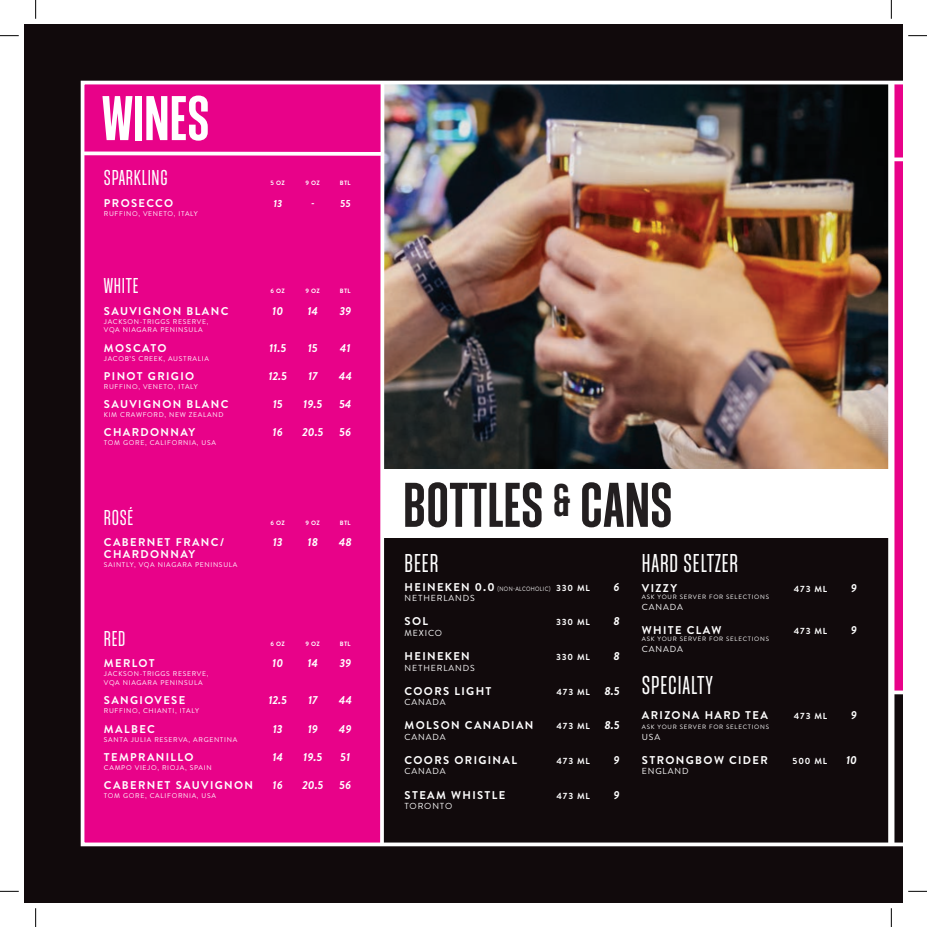
<style>
.page{position:relative;width:927px;height:927px;background:#fff}
.page>*{position:absolute;margin:0;border:0;box-sizing:border-box;transform-origin:0 0}
.t1{font:700 55px "Athletic Pro";letter-spacing:.01em;color:#231f20}
.t2{font:700 55px "Athletic Pro";letter-spacing:.01em;color:#fff}
.t3{font:300 22.5px "Athletic Pro";letter-spacing:.04em;color:#fff}
.t4{font:300 18.75px "Athletic Pro";letter-spacing:.04em;color:#fff}
.t5{font:700 11.25px "Brandon Text";letter-spacing:.12em;color:#fff}
.t6{font:italic 700 11.25px "Brandon Text";color:#fff}
.t7{font:italic 700 10px "Brandon Text";color:#fff}
.t8{font:8.75px "Brandon Text";letter-spacing:.1em;color:#fff}
.t9{font:700 8.75px "Brandon Text";letter-spacing:.1em;color:#fff}
.t10{font:6.88px/8.8px "Brandon Text";letter-spacing:.1em;color:#fff}
.t11{font:6.25px "Brandon Text";letter-spacing:.12em;color:#fff}
.t12{font:700 6.25px "Brandon Text";letter-spacing:.03em;color:#fff}
.t13{font:6.25px "Brandon Text";letter-spacing:.07em;color:#fff;scale:.85 1}
.s1{font-weight:700;font-size:11.25px}
.s2{font-weight:700;font-size:8.75px}
</style>
<div class="page">
<div style="left:24px;top:24px;width:878px;height:878px;background:#110a0c"></div>
<img style="left:386px;top:81px;width:516px;height:765px">
<svg style="left:894px;top:156px;width:8px;height:8px"></svg>
<div style="left:381px;top:469px;width:510px;height:68px;background:#fff"></div>
<div style="left:888px;top:82px;width:6px;height:761px;background:#fff"></div>
<div style="left:80px;top:80px;width:306px;height:767px;background:#e80289"></div>
<svg style="left:0;top:35px;width:19px;height:1px"></svg>
<svg style="left:908px;top:35px;width:18px;height:1px"></svg>
<svg style="left:0;top:890px;width:19px;height:1px"></svg>
<svg style="left:908px;top:890px;width:18px;height:1px"></svg>
<svg style="left:35px;top:0;width:1px;height:19px"></svg>
<svg style="left:35px;top:908px;width:1px;height:18px"></svg>
<svg style="left:890px;top:0;width:1px;height:19px"></svg>
<svg style="left:890px;top:908px;width:1px;height:18px"></svg>
<h1 class="t2" style="left:102px;top:87px;width:109px">WINES</h1>
<h3 class="t4" style="left:104px;top:167px;width:65px">SPARKLING</h3>
<p class="t12" style="left:270px;top:179px;width:16px">5 OZ</p>
<p class="t12" style="left:305px;top:179px;width:16px">9 OZ</p>
<p class="t12" style="left:340px;top:179px;width:12px">BTL</p>
<h3 class="t5" style="left:104px;top:195px;width:71px">PROSECCO</h3>
<h3 class="t7" style="left:273px;top:196px;width:10px">13</h3>
<h3 class="t7" style="left:311px;top:196px;width:5px">-</h3>
<h3 class="t7" style="left:340px;top:196px;width:12px">55</h3>
<p class="t10" style="left:104px;top:209px;width:95px">RUFFINO, VENETO, ITALY</p>
<h3 class="t4" style="left:104px;top:275px;width:36px">WHITE</h3>
<p class="t12" style="left:270px;top:286px;width:16px">6 OZ</p>
<p class="t12" style="left:305px;top:286px;width:16px">9 OZ</p>
<p class="t12" style="left:340px;top:286px;width:12px">BTL</p>
<h3 class="t5" style="left:104px;top:303px;width:126px">SAUVIGNON BLANC</h3>
<h3 class="t6" style="left:272px;top:303px;width:12px">10</h3>
<h3 class="t6" style="left:307px;top:303px;width:12px">14</h3>
<h3 class="t6" style="left:339px;top:303px;width:13px">39</h3>
<p class="t10" style="left:104px;top:316px;width:106px">JACKSON-TRIGGS RESERVE,<br>VQA NIAGARA PENINSULA</p>
<h3 class="t5" style="left:104px;top:340px;width:64px">MOSCATO</h3>
<h3 class="t6" style="left:269px;top:340px;width:19px">11.5</h3>
<h3 class="t6" style="left:308px;top:340px;width:12px">15</h3>
<h3 class="t6" style="left:340px;top:340px;width:12px">41</h3>
<p class="t10" style="left:104px;top:353px;width:107px">JACOB’S CREEK, AUSTRALIA</p>
<h3 class="t5" style="left:104px;top:368px;width:92px">PINOT GRIGIO</h3>
<h3 class="t6" style="left:268px;top:368px;width:20px">12.5</h3>
<h3 class="t6" style="left:308px;top:368px;width:11px">17</h3>
<h3 class="t6" style="left:338px;top:368px;width:15px">44</h3>
<p class="t10" style="left:104px;top:381px;width:95px">RUFFINO, VENETO, ITALY</p>
<h3 class="t5" style="left:104px;top:396px;width:126px">SAUVIGNON BLANC</h3>
<h3 class="t6" style="left:273px;top:396px;width:12px">15</h3>
<h3 class="t6" style="left:303px;top:396px;width:21px">19.5</h3>
<h3 class="t6" style="left:339px;top:396px;width:14px">54</h3>
<p class="t10" style="left:104px;top:409px;width:121px">KIM CRAWFORD, NEW ZEALAND</p>
<h3 class="t5" style="left:104px;top:424px;width:93px">CHARDONNAY</h3>
<h3 class="t6" style="left:272px;top:424px;width:12px">16</h3>
<h3 class="t6" style="left:302px;top:424px;width:23px">20.5</h3>
<h3 class="t6" style="left:339px;top:424px;width:14px">56</h3>
<p class="t10" style="left:104px;top:438px;width:114px">TOM GORE, CALIFORNIA, USA</p>
<h3 class="t4" style="left:104px;top:506px;width:31px">ROSÉ</h3>
<p class="t12" style="left:270px;top:518px;width:16px">6 OZ</p>
<p class="t12" style="left:305px;top:518px;width:16px">9 OZ</p>
<p class="t12" style="left:340px;top:518px;width:12px">BTL</p>
<h3 class="t5" style="left:104px;top:534px;width:122px">CABERNET FRANC/</h3>
<h3 class="t6" style="left:273px;top:533px;width:11px">13</h3>
<h3 class="t6" style="left:307px;top:533px;width:12px">18</h3>
<h3 class="t6" style="left:339px;top:533px;width:15px">48</h3>
<h3 class="t5" style="left:104px;top:546px;width:93px">CHARDONNAY</h3>
<p class="t10" style="left:104px;top:560px;width:135px">SAINTLY, VQA NIAGARA PENINSULA</p>
<h3 class="t4" style="left:104px;top:628px;width:23px">RED</h3>
<p class="t12" style="left:270px;top:639px;width:16px">6 OZ</p>
<p class="t12" style="left:305px;top:639px;width:16px">9 OZ</p>
<p class="t12" style="left:340px;top:639px;width:12px">BTL</p>
<h3 class="t5" style="left:104px;top:655px;width:52px">MERLOT</h3>
<h3 class="t6" style="left:272px;top:655px;width:12px">10</h3>
<h3 class="t6" style="left:307px;top:655px;width:12px">14</h3>
<h3 class="t6" style="left:339px;top:655px;width:13px">39</h3>
<p class="t10" style="left:104px;top:669px;width:106px">JACKSON-TRIGGS RESERVE,<br>VQA NIAGARA PENINSULA</p>
<h3 class="t5" style="left:104px;top:692px;width:83px">SANGIOVESE</h3>
<h3 class="t6" style="left:268px;top:692px;width:20px">12.5</h3>
<h3 class="t6" style="left:308px;top:692px;width:11px">17</h3>
<h3 class="t6" style="left:338px;top:692px;width:15px">44</h3>
<p class="t10" style="left:104px;top:705px;width:97px">RUFFINO, CHIANTI, ITALY</p>
<h3 class="t5" style="left:104px;top:721px;width:52px">MALBEC</h3>
<h3 class="t6" style="left:273px;top:721px;width:11px">13</h3>
<h3 class="t6" style="left:307px;top:721px;width:12px">19</h3>
<h3 class="t6" style="left:339px;top:721px;width:14px">49</h3>
<p class="t10" style="left:104px;top:735px;width:135px">SANTA JULIA RESERVA, ARGENTINA</p>
<h3 class="t5" style="left:104px;top:749px;width:91px">TEMPRANILLO</h3>
<h3 class="t6" style="left:272px;top:749px;width:12px">14</h3>
<h3 class="t6" style="left:303px;top:749px;width:21px">19.5</h3>
<h3 class="t6" style="left:340px;top:749px;width:12px">51</h3>
<p class="t10" style="left:104px;top:762px;width:109px">CAMPO VIEJO, RIOJA, SPAIN</p>
<h3 class="t5" style="left:104px;top:777px;width:151px">CABERNET SAUVIGNON</h3>
<h3 class="t6" style="left:272px;top:777px;width:12px">16</h3>
<h3 class="t6" style="left:302px;top:777px;width:23px">20.5</h3>
<h3 class="t6" style="left:339px;top:777px;width:14px">56</h3>
<p class="t10" style="left:104px;top:790px;width:114px">TOM GORE, CALIFORNIA, USA</p>
<h1 class="t1" style="left:403px;top:473px;width:270px">BOTTLES <sup>&amp;</sup> CANS</h1>
<h2 class="t3" style="left:404px;top:550px;width:35px">BEER</h2>
<p class="t13" style="left:404px;top:584px;width:219px"><span class="s1">HEINEKEN 0.0</span> (NON-ALCOHOLIC) <span class="s2">330 ML</span></p>
<h3 class="t6" style="left:613px;top:578px;width:8px">6</h3>
<p class="t8" style="left:404px;top:592px;width:72px">NETHERLANDS</p>
<h3 class="t5" style="left:404px;top:613px;width:25px">SOL</h3>
<p class="t9" style="left:556px;top:616px;width:35px">330 ML</p>
<h3 class="t6" style="left:613px;top:613px;width:8px">8</h3>
<p class="t8" style="left:404px;top:626px;width:39px">MEXICO</p>
<h3 class="t5" style="left:404px;top:648px;width:67px">HEINEKEN</h3>
<p class="t9" style="left:556px;top:650px;width:35px">330 ML</p>
<h3 class="t6" style="left:613px;top:648px;width:8px">8</h3>
<p class="t8" style="left:404px;top:661px;width:72px">NETHERLANDS</p>
<h3 class="t5" style="left:404px;top:682px;width:88px">COORS LIGHT</h3>
<p class="t9" style="left:556px;top:685px;width:35px">473 ML</p>
<h3 class="t6" style="left:604px;top:682px;width:17px">8.5</h3>
<p class="t8" style="left:404px;top:696px;width:43px">CANADA</p>
<h3 class="t5" style="left:404px;top:717px;width:130px">MOLSON CANADIAN</h3>
<p class="t9" style="left:556px;top:720px;width:35px">473 ML</p>
<h3 class="t6" style="left:604px;top:717px;width:17px">8.5</h3>
<p class="t8" style="left:404px;top:730px;width:43px">CANADA</p>
<h3 class="t5" style="left:404px;top:752px;width:114px">COORS ORIGINAL</h3>
<p class="t9" style="left:556px;top:754px;width:35px">473 ML</p>
<h3 class="t6" style="left:613px;top:752px;width:8px">9</h3>
<p class="t8" style="left:404px;top:765px;width:43px">CANADA</p>
<h3 class="t5" style="left:404px;top:786px;width:102px">STEAM WHISTLE</h3>
<p class="t9" style="left:556px;top:789px;width:35px">473 ML</p>
<h3 class="t6" style="left:613px;top:786px;width:8px">9</h3>
<p class="t8" style="left:404px;top:799px;width:49px">TORONTO</p>
<h2 class="t3" style="left:641px;top:550px;width:98px">HARD SELTZER</h2>
<h3 class="t5" style="left:641px;top:579px;width:37px">VIZZY</h3>
<p class="t9" style="left:793px;top:582px;width:35px">473 ML</p>
<h3 class="t6" style="left:850px;top:579px;width:8px">9</h3>
<p class="t11" style="left:641px;top:592px;width:129px">ASK YOUR SERVER FOR SELECTIONS</p>
<p class="t8" style="left:641px;top:600px;width:43px">CANADA</p>
<h3 class="t5" style="left:641px;top:621px;width:81px">WHITE CLAW</h3>
<p class="t9" style="left:793px;top:624px;width:35px">473 ML</p>
<h3 class="t6" style="left:850px;top:621px;width:8px">9</h3>
<p class="t11" style="left:641px;top:634px;width:129px">ASK YOUR SERVER FOR SELECTIONS</p>
<p class="t8" style="left:641px;top:642px;width:43px">CANADA</p>
<h2 class="t3" style="left:641px;top:672px;width:73px">SPECIALTY</h2>
<h3 class="t5" style="left:641px;top:706px;width:127px">ARIZONA HARD TEA</h3>
<p class="t9" style="left:793px;top:709px;width:35px">473 ML</p>
<h3 class="t6" style="left:850px;top:706px;width:8px">9</h3>
<p class="t11" style="left:641px;top:722px;width:129px">ASK YOUR SERVER FOR SELECTIONS</p>
<p class="t8" style="left:641px;top:730px;width:20px">USA</p>
<h3 class="t5" style="left:641px;top:751px;width:127px">STRONGBOW CIDER</h3>
<p class="t9" style="left:792px;top:754px;width:36px">500 ML</p>
<h3 class="t6" style="left:845px;top:751px;width:12px">10</h3>
<p class="t8" style="left:641px;top:765px;width:48px">ENGLAND</p>
</div>
